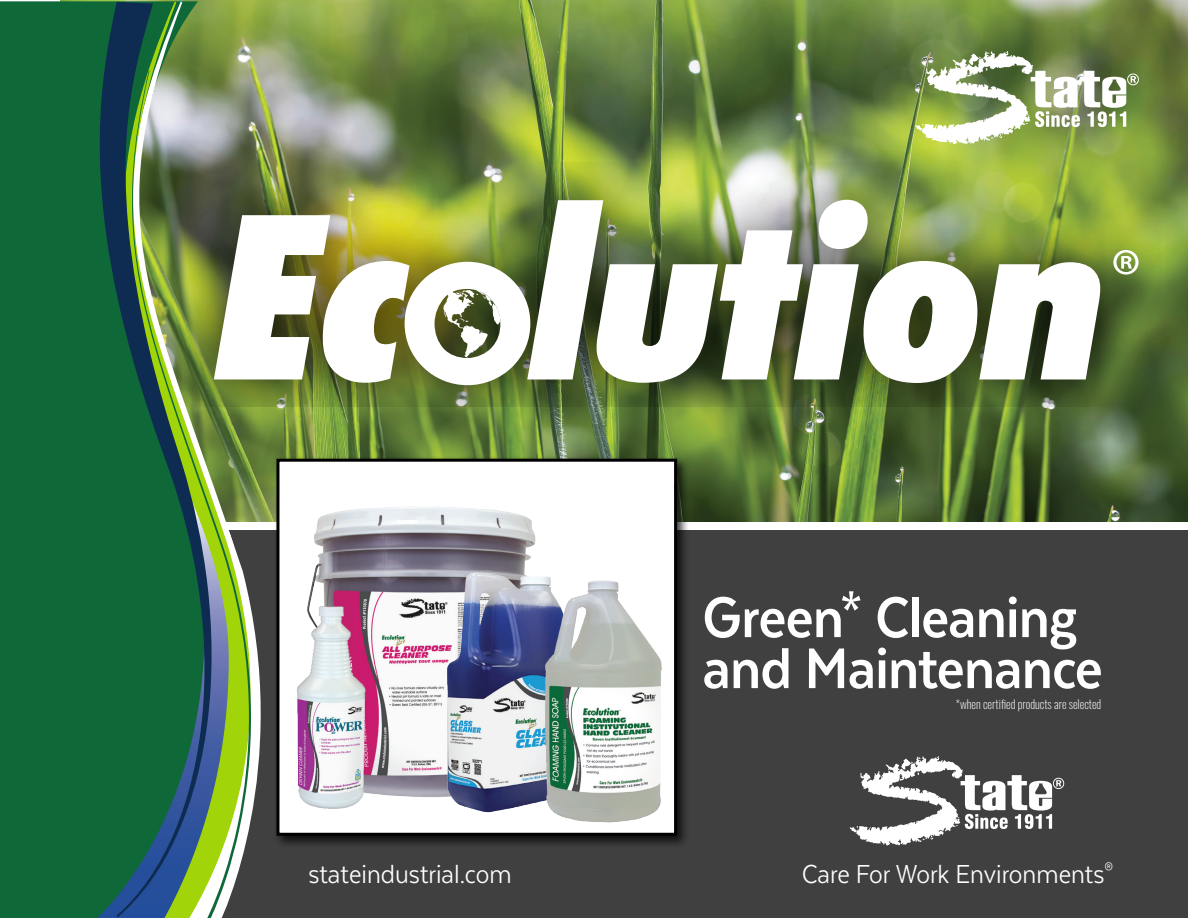
<style>
.page{position:relative;width:1188px;height:918px;background:#fff}
.page>*{position:absolute;margin:0;border:0;box-sizing:border-box;transform-origin:0 0}
.t1{font:700 66px/51px "Texta Narrow";letter-spacing:-.01em;color:#fff}
.t2{font:30px "Texta Narrow";color:#fff}
.t3{font:200 12px "Oswald";color:#fff}
</style>
<div class="page">
<div style="left:184px;top:530px;width:1004px;height:388px;background:#404040"></div>
<svg style="left:850px;top:756px;width:214px;height:89px"></svg>
<img style="left:126px;top:0;width:1062px;height:522px">
<div style="left:162px;top:162px;width:999px;height:244px;background:#000;opacity:.85"></div>
<svg style="left:1113px;top:250px;width:26px;height:25px"></svg>
<img style="left:261px;top:200px;width:839px;height:185px">
<svg style="left:915px;top:51px;width:224px;height:93px"></svg>
<div style="left:0;top:1px;width:261px;height:917px;background:#0f6838"></div>
<svg style="left:251px;top:1px;width:6px;height:917px"></svg>
<svg style="left:124px;top:1px;width:127px;height:69px;background:#8ea44f"></svg>
<svg style="left:99px;top:2px;width:114px;height:916px;background:#1a5e3f"></svg>
<img style="left:132px;top:70px;width:119px;height:848px">
<div style="left:273px;top:455px;width:417px;height:394px;background:#000;opacity:.75"></div>
<div style="left:278px;top:460px;width:398px;height:374px;background:#fff"></div>
<div style="left:276px;top:459px;width:401px;height:377px;border:3px solid #000"></div>
<img style="left:307px;top:506px;width:229px;height:291px">
<img style="left:443px;top:570px;width:98px;height:243px">
<img style="left:541px;top:576px;width:121px;height:247px">
<img style="left:297px;top:605px;width:71px;height:204px">
<p class="t1" style="left:703px;top:591px;width:401px">Green* Cleaning and Maintenance</p>
<p class="t3" style="left:956px;top:693px;width:147px">*when certified products are selected</p>
<p class="t2" style="left:308px;top:858px;width:205px">stateindustrial.com</p>
<p class="t2" style="left:802px;top:858px;width:313px">Care For Work Environments<sup>®</sup></p>
</div>
